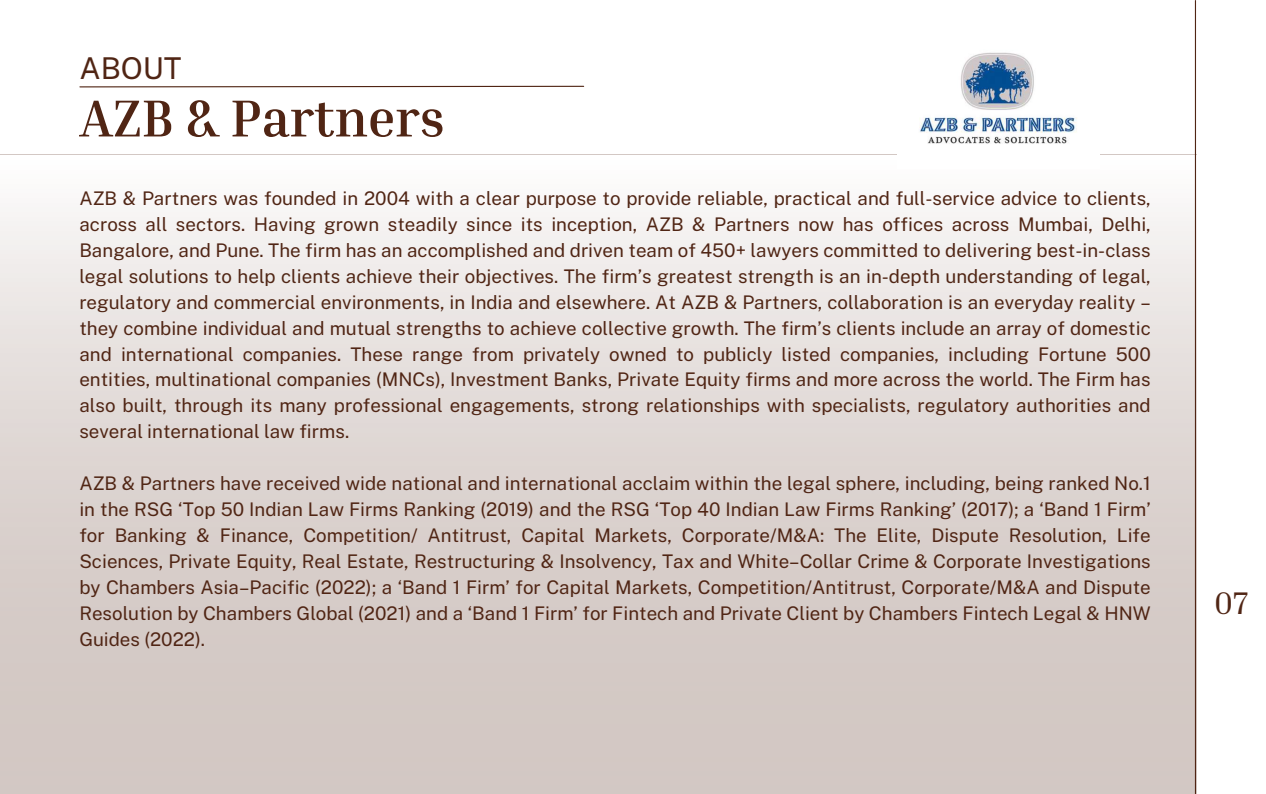
<style>
.page{position:relative;width:1266px;height:794px;background:#fff}
.page>*{position:absolute;margin:0;border:0;box-sizing:border-box;transform-origin:0 0}
.t1{font:700 52.5px "Inria Serif";color:#502514}
.t2{font:32.03px "Inria Serif";color:#502514}
.t3{font:30px "Public Sans";color:#502514}
.t4{font:18.75px/25.9px "Public Sans";color:#502514;text-align:justify}
</style>
<div class="page">
<div style="left:0;top:155px;width:1196px;height:638px;background:linear-gradient(to bottom,#f7f5f4,#cbbeb9)"></div>
<hr style="left:1195px;top:1px;width:1px;height:792px;background:#502514">
<svg style="left:79px;top:85px;width:506px;height:3px"></svg>
<img style="left:897px;top:52px;width:203px;height:117px">
<h3 class="t3" style="left:79px;top:50px;width:104px">ABOUT</h3>
<h1 class="t1" style="left:79px;top:85px;width:367px">AZB &amp; Partners</h1>
<p class="t4" style="left:79px;top:185px;width:1073px">AZB &amp; Partners was founded in 2004 with a clear purpose to provide reliable, practical and full-service advice to clients, across all sectors. Having grown steadily since its inception, AZB &amp; Partners now has offices across Mumbai, Delhi, Bangalore, and Pune. The firm has an accomplished and driven team of 450+ lawyers committed to delivering best-in-class legal solutions to help clients achieve their objectives. The firm’s greatest strength is an in-depth understanding of legal, regulatory and commercial environments, in India and elsewhere. At AZB &amp; Partners, collaboration is an everyday reality – they combine individual and mutual strengths to achieve collective growth. The firm’s clients include an array of domestic and international companies. These range from privately owned to publicly listed companies, including Fortune 500 entities, multinational companies (MNCs), Investment Banks, Private Equity firms and more across the world. The Firm has also built, through its many professional engagements, strong relationships with specialists, regulatory authorities and several international law firms.</p>
<p class="t4" style="left:79px;top:470px;width:1073px">AZB &amp; Partners have received wide national and international acclaim within the legal sphere, including, being ranked No.1 in the RSG ‘Top 50 Indian Law Firms Ranking (2019) and the RSG ‘Top 40 Indian Law Firms Ranking’ (2017); a ‘Band 1 Firm’ for Banking &amp; Finance, Competition/ Antitrust, Capital Markets, Corporate/M&amp;A: The Elite, Dispute Resolution, Life Sciences, Private Equity, Real Estate, Restructuring &amp; Insolvency, Tax and White–Collar Crime &amp; Corporate Investigations by Chambers Asia–Pacific (2022); a ‘Band 1 Firm’ for Capital Markets, Competition/Antitrust, Corporate/M&amp;A and Dispute Resolution by Chambers Global (2021) and a ‘Band 1 Firm’ for Fintech and Private Client by Chambers Fintech Legal &amp; HNW Guides (2022).</p>
<h2 class="t2" style="left:1214px;top:582px;width:36px">07</h2>
</div>
